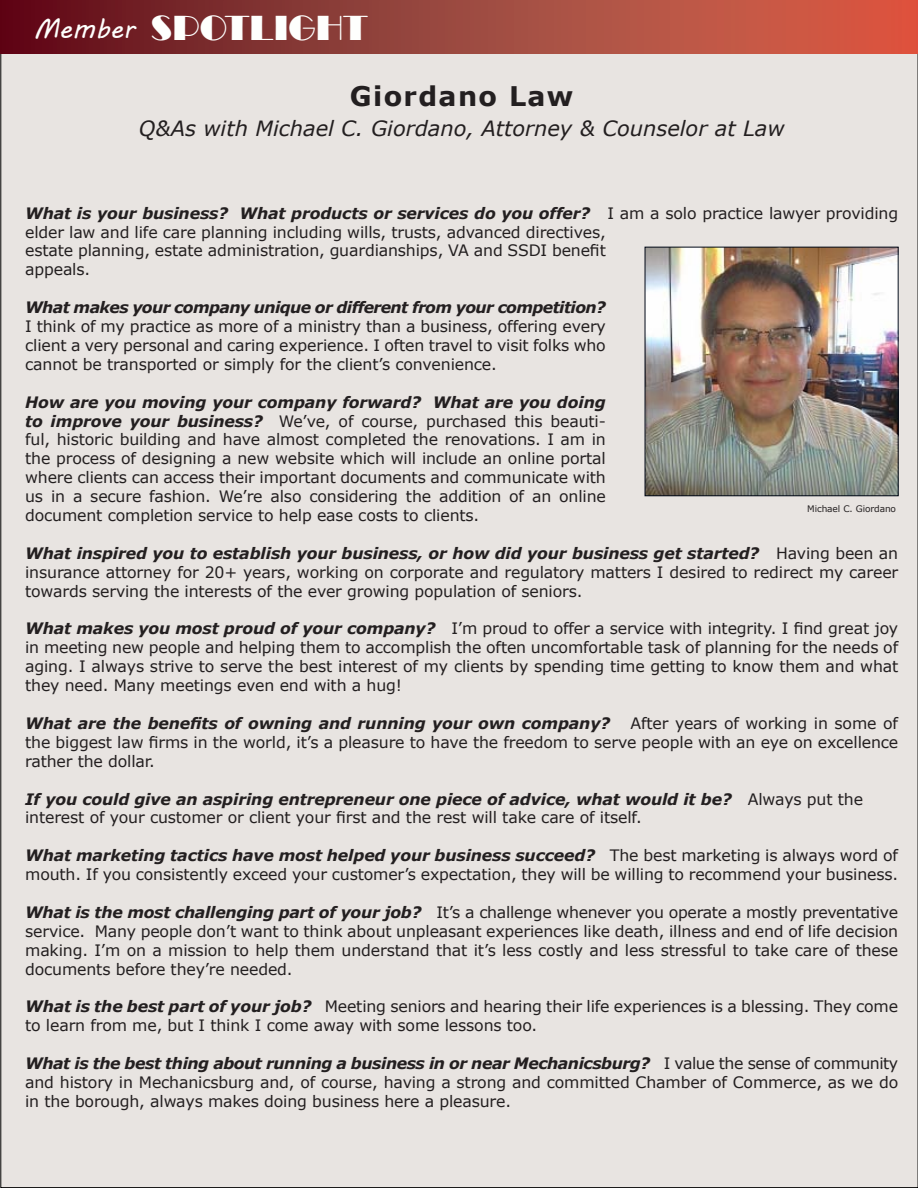
<style>
.page{position:relative;width:918px;height:1188px;background:#fff}
.page>*{position:absolute;margin:0;border:0;box-sizing:border-box;transform-origin:0 0}
.t1{font:36px "Broadway";color:#fefffd}
.t2{font:700 27px "Verdana";letter-spacing:.05em;color:#231f20}
.t3{font:27px "MV Boli";color:#fefffd}
.t4{font:italic 21px "Verdana";color:#231f20}
.t5{font:15.75px/18.9px "Verdana";letter-spacing:-.01em;color:#231f20;text-align:justify}
.t6{font:italic 700 15.75px "Verdana";letter-spacing:-.01em;color:#231f20}
.t7{font:9px "Verdana";letter-spacing:-.01em;color:#231f20}
.s1{font-weight:700;font-style:italic}
.s2{font-weight:400;font-style:normal}
</style>
<div class="page">
<div style="left:1px;top:53px;width:917px;height:1135px;background:#e8e4e1"></div>
<svg style="left:0;top:0;width:918px;height:54px;background:#9c3f38"></svg>
<img style="left:647px;top:249px;width:249px;height:245px">
<div style="left:645px;top:247px;width:253px;height:249px;border:1px solid #000816"></div>
<p class="t3" style="left:34px;top:10px;width:102px">Member</p>
<p class="t1" style="left:151px;top:8px;width:219px">SPOTLIGHT</p>
<p class="t2" style="left:350px;top:77px;width:225px">Giordano Law</p>
<p class="t4" style="left:139px;top:114px;width:647px">Q&amp;As with Michael C. Giordano, Attorney &amp; Counselor at Law</p>
<p class="t5" style="left:25px;top:203px;width:875px;text-align:left"><span class="s1">What is your business? What products or services do you offer?</span> I am a solo practice lawyer providing elder law and life care planning including wills, trusts, advanced directives,<br>estate planning, estate administration, guardianships, VA and SSDI benefit<br>appeals.</p>
<p class="t5" style="left:25px;top:298px;width:582px"><span class="s1">What makes your company unique or different from your competition?<br></span>I think of my practice as more of a ministry than a business, offering every client a very personal and caring experience. I often travel to visit folks who cannot be transported or simply for the client’s convenience.</p>
<p class="t5" style="left:25px;top:392px;width:582px"><span class="s1">How are you moving your company forward? What are you doing to improve your business?</span> We’ve, of course, purchased this beauti&shy;ful, historic building and have almost completed the renovations. I am in the process of designing a new website which will include an online portal where clients can access their important documents and communicate with us in a secure fashion. We’re also considering the addition of an online document completion service to help ease costs to clients.</p>
<p class="t5" style="left:25px;top:544px;width:875px"><span class="s1">What inspired you to establish your business, or how did your business get started?</span> Having been an insurance attorney for 20+ years, working on corporate and regulatory matters I desired to redirect my career towards serving the interests of the ever growing population of seniors.</p>
<p class="t5" style="left:25px;top:619px;width:875px"><span class="s1">What makes you most proud of your company?</span> I’m proud to offer a service with integrity. I find great joy in meeting new people and helping them to accomplish the often uncomfortable task of planning for the needs of aging. I always strive to serve the best interest of my clients by spending time getting to know them and what they need. Many meetings even end with a hug!</p>
<p class="t6" style="left:25px;top:712px;width:587px">What are the benefits of owning and running your own company?</p>
<p class="t7" style="left:807px;top:502px;width:90px">Michael C. Giordano</p>
<p class="t5" style="left:25px;top:714px;width:875px;text-indent:605px">After years of working in some of the biggest law firms in the world, it’s a pleasure to have the freedom to serve people with an eye on excellence rather the dollar.</p>
<p class="t6" style="left:25px;top:788px;width:839px">If you could give an aspiring entrepreneur one piece of advice, what would it be? <span class="s2">Always put the</span></p>
<p class="t5" style="left:25px;top:808px;width:618px">interest of your customer or client your first and the rest will take care of itself.</p>
<p class="t5" style="left:25px;top:846px;width:875px"><span class="s1">What marketing tactics have most helped your business succeed?</span> The best marketing is always word of mouth. If you consistently exceed your customer’s expectation, they will be willing to recommend your business.</p>
<p class="t5" style="left:25px;top:903px;width:875px"><span class="s1">What is the most challenging part of your job?</span> It’s a challenge whenever you operate a mostly preventative service. Many people don’t want to think about unpleasant experiences like death, illness and end of life decision making. I’m on a mission to help them understand that it’s less costly and less stressful to take care of these documents before they’re needed.</p>
<p class="t5" style="left:25px;top:997px;width:874px"><span class="s1">What is the best part of your job?</span> Meeting seniors and hearing their life experiences is a blessing. They come to learn from me, but I think I come away with some lessons too.</p>
<p class="t5" style="left:25px;top:1054px;width:875px"><span class="s1">What is the best thing about running a business in or near Mechanicsburg?</span> I value the sense of community and history in Mechanicsburg and, of course, having a strong and committed Chamber of Commerce, as we do in the borough, always makes doing business here a pleasure.</p>
</div>
